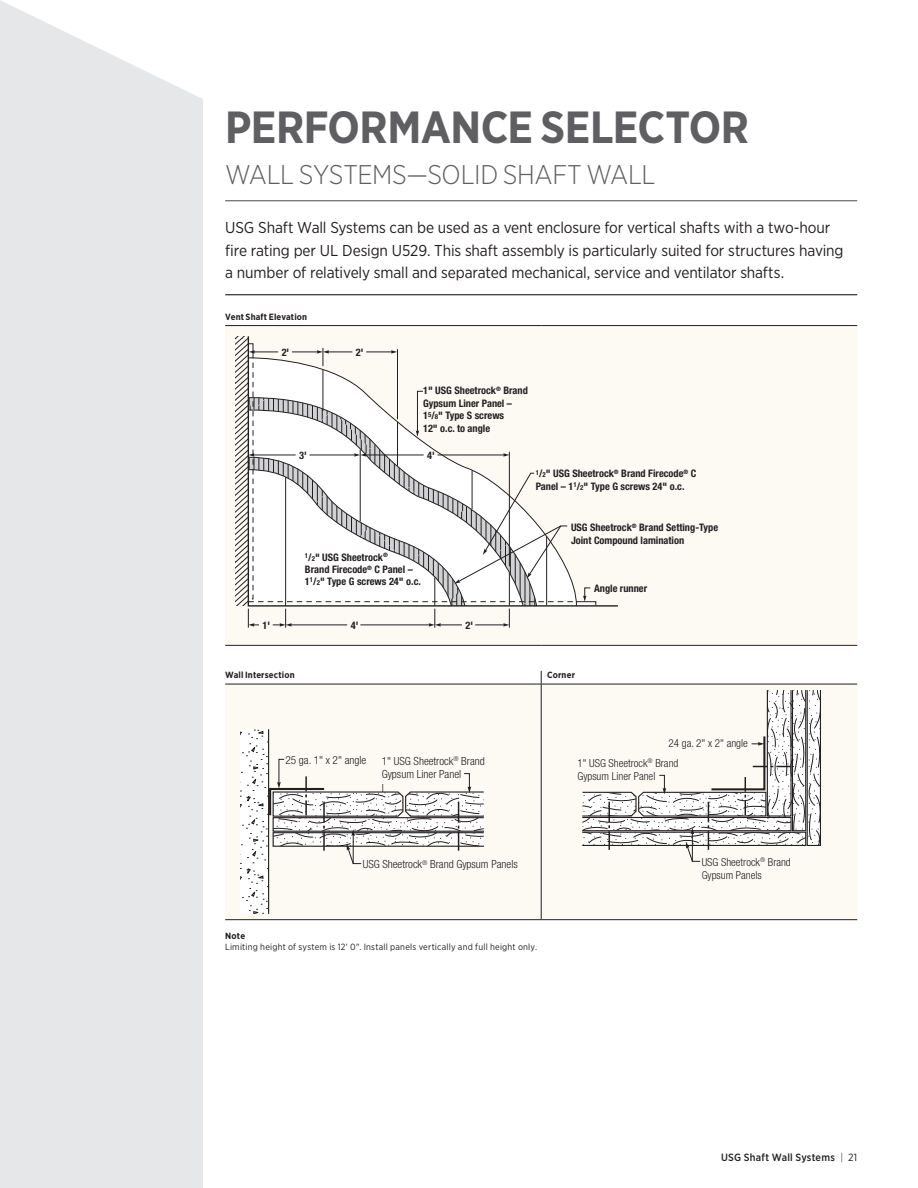
<style>
.page{position:relative;width:918px;height:1188px;background:#fff}
.page>*{position:absolute;margin:0;border:0;box-sizing:border-box;transform-origin:0 0}
.t1{font:700 45px "Gotham Narrow";letter-spacing:-.01em;color:#5f5f62}
.t2{font:300 27px "Gotham Narrow";letter-spacing:-.015em;color:#5f5f62}
.t3{font:15.75px/22.5px "Gotham Narrow";letter-spacing:-.005em;color:#231f20}
.t4{font:300 condensed 11.25px/13.5px "Helvetica Neue LT Std";color:#231f20}
.t5{font:300 condensed 11.1px/13.2px "Helvetica Neue LT Std";color:#231f20}
.t6{font:500 10.5px "Gotham Narrow";letter-spacing:.025em;color:#231f20}
.t7{font:700 condensed 10.35px/12.5px "Helvetica Neue LT Std";color:#231f20}
.t8{font:9px "Gotham Narrow";letter-spacing:.025em;color:#231f20}
.t9{font:700 9px "Gotham Narrow";letter-spacing:.02em;color:#231f20}
.s1{font-size:6.9px}
.s2{font-weight:300}
.s3{font-weight:400}
</style>
<div class="page">
<div style="left:0;top:0;width:203px;height:1188px;background:#e6e7e9"></div>
<hr style="left:225px;top:200px;width:632px;height:1px;background:#5f5f62">
<hr style="left:225px;top:294px;width:632px;height:1px;background:#231f20">
<svg style="left:225px;top:326px;width:632px;height:593px;fill:#fdfaf3"></svg>
<hr style="left:225px;top:325px;width:316px;height:1px;background:#231f20">
<hr style="left:541px;top:325px;width:316px;height:1px;background:#231f20">
<hr style="left:225px;top:645px;width:316px;height:1px;background:#231f20">
<hr style="left:541px;top:645px;width:316px;height:1px;background:#231f20">
<hr style="left:225px;top:684px;width:316px;height:1px;background:#231f20">
<hr style="left:541px;top:684px;width:316px;height:1px;background:#231f20">
<hr style="left:541px;top:684px;width:1px;height:235px;background:#231f20">
<svg style="left:541px;top:671px;width:1px;height:13px"></svg>
<hr style="left:225px;top:919px;width:316px;height:1px;background:#231f20">
<hr style="left:541px;top:919px;width:316px;height:1px;background:#231f20">
<svg style="left:235px;top:336px;width:12px;height:270px;fill:#f7f3ed"></svg>
<div style="left:247px;top:336px;width:372px;height:271px;background:#fdfaf3"></div>
<svg style="left:247px;top:343px;width:350px;height:285px"></svg>
<svg style="left:241px;top:730px;width:27px;height:184px"></svg>
<hr style="left:268px;top:730px;width:1px;height:184px;background:#231f20">
<svg style="left:269px;top:759px;width:216px;height:106px"></svg>
<div style="left:807px;top:690px;width:14px;height:156px;border:1px solid #231f20"></div>
<svg style="left:581px;top:690px;width:239px;height:172px"></svg>
<h1 class="t1" style="left:225px;top:100px;width:525px">PERFORMANCE SELECTOR</h1>
<h2 class="t2" style="left:225px;top:158px;width:432px">WALL SYSTEMS—SOLID SHAFT WALL</h2>
<p class="t3" style="left:225px;top:217px;width:620px">USG Shaft Wall Systems can be used as a vent enclosure for vertical shafts with a two-hour fire rating per UL Design U529. This shaft assembly is particularly suited for structures having a number of relatively small and separated mechanical, service and ventilator shafts.</p>
<p class="t9" style="left:225px;top:311px;width:84px">Vent Shaft Elevation</p>
<p class="t7" style="left:282px;top:346px;width:9px">2'</p>
<p class="t7" style="left:356px;top:346px;width:9px">2'</p>
<p class="t7" style="left:299px;top:449px;width:9px">3'</p>
<p class="t7" style="left:423px;top:384px;width:106px">1" USG Sheetrock<sup>®</sup> Brand<br>Gypsum Liner Panel –<br>1<sup>5</sup>/<span class="s1">8</span>" Type S screws<br>12" o.c. to angle</p>
<p class="t7" style="left:427px;top:449px;width:9px">4'</p>
<p class="t7" style="left:536px;top:467px;width:162px"><sup>1</sup>/<span class="s1">2</span>" USG Sheetrock<sup>®</sup> Brand Firecode<sup>®</sup> C<br>Panel – 1<sup>1</sup>/<span class="s1">2</span>" Type G screws 24" o.c.</p>
<p class="t7" style="left:305px;top:551px;width:118px"><sup>1</sup>/<span class="s1">2</span>" USG Sheetrock<sup>®<br></sup>Brand Firecode<sup>®</sup> C Panel –<br>1<sup>1</sup>/<span class="s1">2</span>" Type G screws 24" o.c.</p>
<p class="t7" style="left:262px;top:619px;width:9px">1'</p>
<p class="t7" style="left:351px;top:619px;width:9px">4'</p>
<p class="t7" style="left:465px;top:619px;width:9px">2'</p>
<p class="t7" style="left:571px;top:521px;width:149px">USG Sheetrock<sup>®</sup> Brand Setting-Type<br>Joint Compound lamination</p>
<p class="t7" style="left:594px;top:582px;width:55px">Angle runner</p>
<p class="t9" style="left:225px;top:669px;width:71px">Wall Intersection</p>
<p class="t9" style="left:547px;top:669px;width:29px">Corner</p>
<p class="t5" style="left:669px;top:736px;width:81px">24 ga. 2" x 2" angle</p>
<p class="t4" style="left:285px;top:753px;width:82px">25 ga. 1" x 2" angle</p>
<p class="t4" style="left:382px;top:754px;width:105px">1" USG Sheetrock<sup>®</sup> Brand<br>Gypsum Liner Panel<br>l</p>
<p class="t5" style="left:577px;top:756px;width:103px">1" USG Sheetrock<sup>®</sup> Brand<br>Gypsum Liner Panel</p>
<p class="t4" style="left:363px;top:858px;width:157px">USG Sheetrock<sup>®</sup> Brand Gypsum Panels</p>
<p class="t5" style="left:702px;top:856px;width:91px">USG Sheetrock<sup>®</sup> Brand<br>Gypsum Panels</p>
<p class="t9" style="left:225px;top:930px;width:22px">Note</p>
<p class="t8" style="left:225px;top:941px;width:313px">Limiting height of system is 12' 0". Install panels vertically and full height only.</p>
<p class="t6" style="left:721px;top:1151px;width:138px">USG Shaft Wall Systems <span class="s2">|</span> <span class="s3">21</span></p>
</div>
